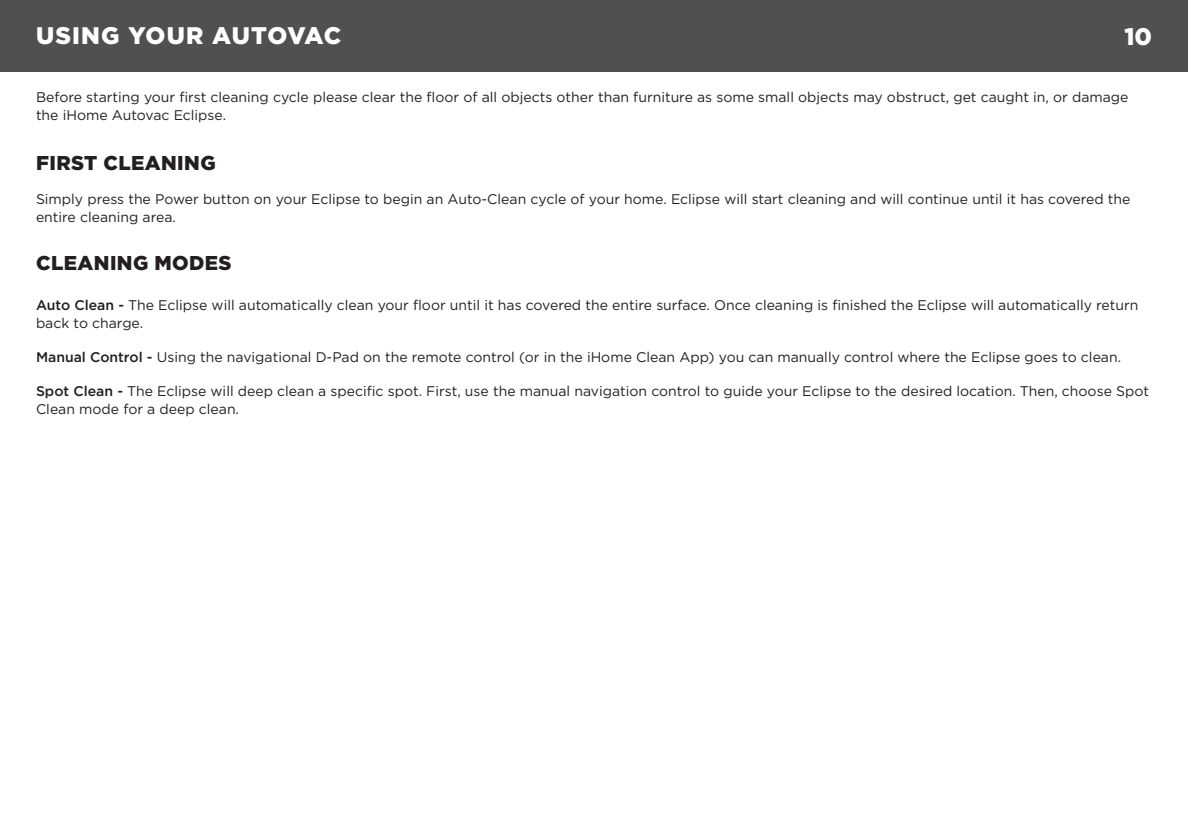
<style>
.page{position:relative;width:1188px;height:828px;background:#fff}
.page>*{position:absolute;margin:0;border:0;box-sizing:border-box;transform-origin:0 0}
.t1{font:900 24px "Gotham Pro";letter-spacing:.035em;color:#fff}
.t2{font:900 20px "Gotham Pro";letter-spacing:.02em;color:#231f20}
.t3{font:14px/18px "Gotham Pro";color:#231f20}
.s1{font-weight:500}
</style>
<div class="page">
<div style="left:0;top:0;width:1188px;height:72px;background:#505050"></div>
<p class="t1" style="left:36px;top:22px;width:307px">USING YOUR AUTOVAC</p>
<h1 class="t1" style="left:1124px;top:22px;width:29px">10</h1>
<p class="t3" style="left:36px;top:88px;width:1094px">Before starting your first cleaning cycle please clear the floor of all objects other than furniture as some small objects may obstruct, get caught in, or damage the iHome Autovac Eclipse.</p>
<p class="t2" style="left:36px;top:152px;width:181px">FIRST CLEANING</p>
<p class="t3" style="left:36px;top:190px;width:1096px">Simply press the Power button on your Eclipse to begin an Auto-Clean cycle of your home. Eclipse will start cleaning and will continue until it has covered the entire cleaning area.</p>
<p class="t2" style="left:36px;top:252px;width:197px">CLEANING MODES</p>
<p class="t3" style="left:36px;top:296px;width:1104px"><span class="s1">Auto Clean -</span> The Eclipse will automatically clean your floor until it has covered the entire surface. Once cleaning is finished the Eclipse will automatically return back to charge.</p>
<p class="t3" style="left:36px;top:348px;width:1087px"><span class="s1">Manual Control -</span> Using the navigational D-Pad on the remote control (or in the iHome Clean App) you can manually control where the Eclipse goes to clean.</p>
<p class="t3" style="left:36px;top:382px;width:1115px"><span class="s1">Spot Clean -</span> The Eclipse will deep clean a specific spot. First, use the manual navigation control to guide your Eclipse to the desired location. Then, choose Spot<br>Clean mode for a deep clean.</p>
</div>
